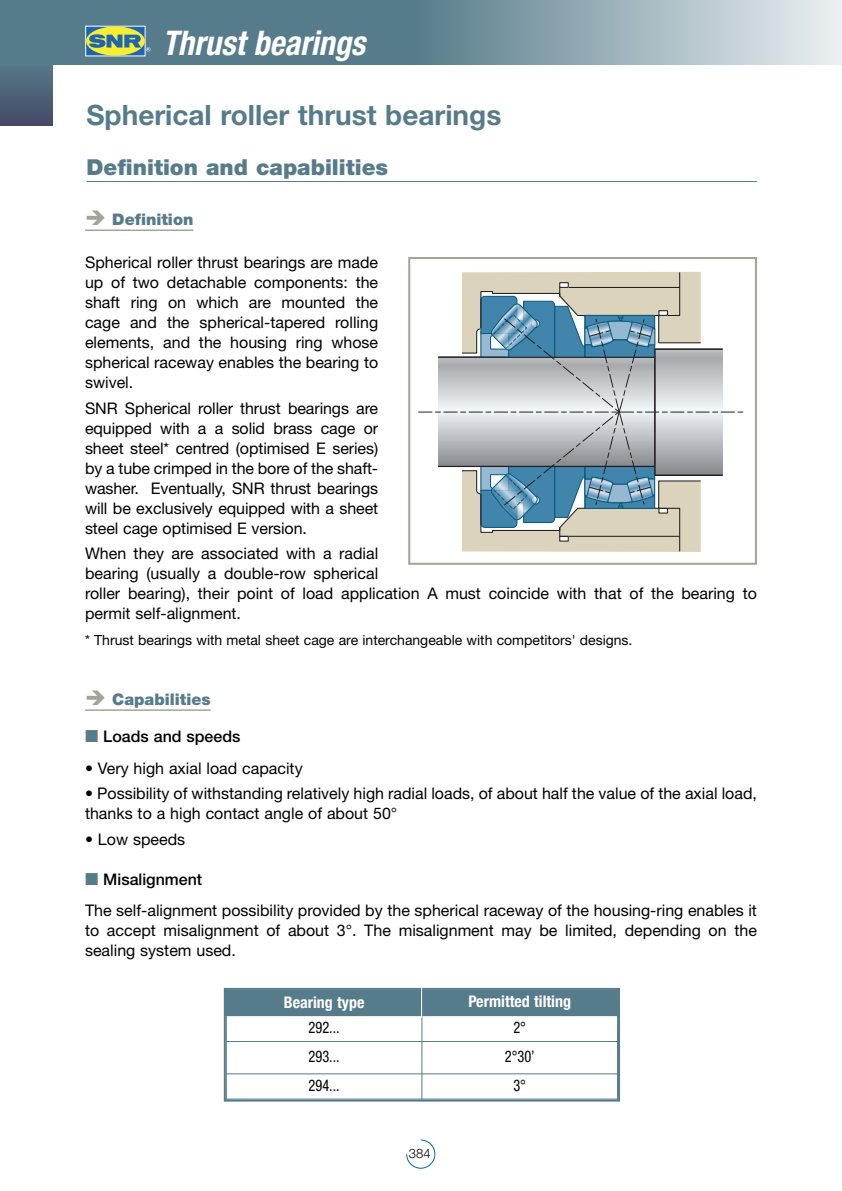
<style>
.page{position:relative;width:842px;height:1191px;background:#fff}
.page>*{position:absolute;margin:0;border:0;box-sizing:border-box;transform-origin:0 0}
.t1{font:italic 700 condensed 34px "Helvetica Neue";color:#fff;scale:.95 1}
.t2{font:700 28px "Helvetica Neue";color:#567b8a}
.t3{font:900 22px "Helvetica Neue";color:#567b8a}
.t4{font:16px/20px "Helvetica Neue";color:#000;text-align:justify}
.t5{font:700 condensed 16px "Helvetica Neue";color:#fff}
.t6{font:condensed 16px "Helvetica Neue";color:#000;scale:.9 1}
.t7{font:500 16px "Helvetica Neue";color:#000}
.t8{font:900 16px "Helvetica Neue";color:#567b8a}
.t9{font:14px "Helvetica Neue";color:#000}
.t10{font:300 13px "Helvetica Neue";color:#000}
</style>
<div class="page">
<div style="left:0;top:63px;width:53px;height:62px;background:linear-gradient(to bottom,#557a89,#464b68)"></div>
<div style="left:412px;top:0;width:430px;height:64px;background:linear-gradient(to right,#567b8a,#ecf0f2)"></div>
<div style="left:0;top:0;width:413px;height:64px;background:#567b8a"></div>
<svg style="left:406px;top:1139px;width:29px;height:29px"></svg>
<div style="left:86px;top:26px;width:59px;height:30px;background:#2064b1"></div>
<div style="left:86px;top:26px;width:59px;height:30px;background:#f6ee31;border-radius:50%"></div>
<svg style="left:89px;top:34px;width:61px;height:17px"></svg>
<hr style="left:86px;top:181px;width:671px;height:1px;background:#567b8a">
<hr style="left:85px;top:229px;width:108px;height:2px;background:#a3a592">
<hr style="left:85px;top:709px;width:126px;height:2px;background:#a3a592">
<div style="left:224px;top:988px;width:396px;height:113px;border:2px solid #567b8a"></div>
<div style="left:226px;top:990px;width:196px;height:25px;background:#567b8a"></div>
<div style="left:422px;top:990px;width:196px;height:25px;background:#567b8a"></div>
<hr style="left:226px;top:990px;width:1px;height:109px;background:#567b8a">
<hr style="left:421px;top:990px;width:1px;height:109px;background:#567b8a">
<hr style="left:617px;top:990px;width:1px;height:109px;background:#567b8a">
<hr style="left:226px;top:1015px;width:392px;height:1px;background:#567b8a">
<hr style="left:226px;top:1041px;width:392px;height:1px;background:#567b8a">
<hr style="left:226px;top:1073px;width:392px;height:1px;background:#567b8a">
<hr style="left:226px;top:1098px;width:392px;height:1px;background:#567b8a">
<hr style="left:421px;top:983px;width:1px;height:34px;background:#fff">
<svg style="left:418px;top:272px;width:326px;height:280px"></svg>
<div style="left:408px;top:257px;width:349px;height:308px;border:2px solid #a3a592"></div>
<h1 class="t1" style="left:162px;top:31px;width:215px">Thrust bearings</h1>
<h2 class="t2" style="left:86px;top:105px;width:416px">Spherical roller thrust bearings</h2>
<h3 class="t3" style="left:86px;top:160px;width:303px">Definition and capabilities</h3>
<p class="t8" style="left:112px;top:214px;width:83px">Definition</p>
<p class="t4" style="left:85px;top:254px;width:295px">Spherical roller thrust bearings are made up of two detachable components: the shaft ring on which are mounted the cage and the spherical-tapered rolling elements, and the housing ring whose spherical raceway enables the bearing to swivel.</p>
<p class="t4" style="left:85px;top:399px;width:295px">SNR Spherical roller thrust bearings are equipped with a a solid brass cage or sheet steel* centred (optimised E series) by a tube crimped in the bore of the shaft&shy;washer. Eventually, SNR thrust bearings will be exclusively equipped with a sheet steel cage optimised E version.</p>
<p class="t4" style="left:85px;top:545px;width:673px;text-align:left">When they are associated with a radial<br>bearing (usually a double-row spherical<br>roller bearing), their point of load application A must coincide with that of the bearing to permit self-alignment.</p>
<p class="t9" style="left:85px;top:635px;width:549px">* Thrust bearings with metal sheet cage are interchangeable with competitors' designs.</p>
<p class="t8" style="left:112px;top:693px;width:100px">Capabilities</p>
<p class="t7" style="left:103px;top:730px;width:139px">Loads and speeds</p>
<p class="t4" style="left:85px;top:759px;width:219px">• Very high axial load capacity</p>
<p class="t4" style="left:85px;top:785px;width:673px">• Possibility of withstanding relatively high radial loads, of about half the value of the axial load, thanks to a high contact angle of about 50°</p>
<p class="t4" style="left:85px;top:830px;width:102px">• Low speeds</p>
<p class="t7" style="left:103px;top:873px;width:100px">Misalignment</p>
<p class="t4" style="left:85px;top:902px;width:673px">The self-alignment possibility provided by the spherical raceway of the housing-ring enables it to accept misalignment of about 3°. The misalignment may be limited, depending on the sealing system used.</p>
<p class="t5" style="left:284px;top:996px;width:82px">Bearing type</p>
<p class="t5" style="left:468px;top:996px;width:104px">Permitted tilting</p>
<p class="t6" style="left:309px;top:1021px;width:36px">292...</p>
<p class="t6" style="left:513px;top:1021px;width:16px">2°</p>
<p class="t6" style="left:309px;top:1050px;width:36px">293...</p>
<p class="t6" style="left:505px;top:1050px;width:35px">2°30’</p>
<p class="t6" style="left:309px;top:1079px;width:36px">294...</p>
<p class="t6" style="left:513px;top:1079px;width:16px">3°</p>
<p class="t10" style="left:409px;top:1148px;width:23px">384</p>
</div>
